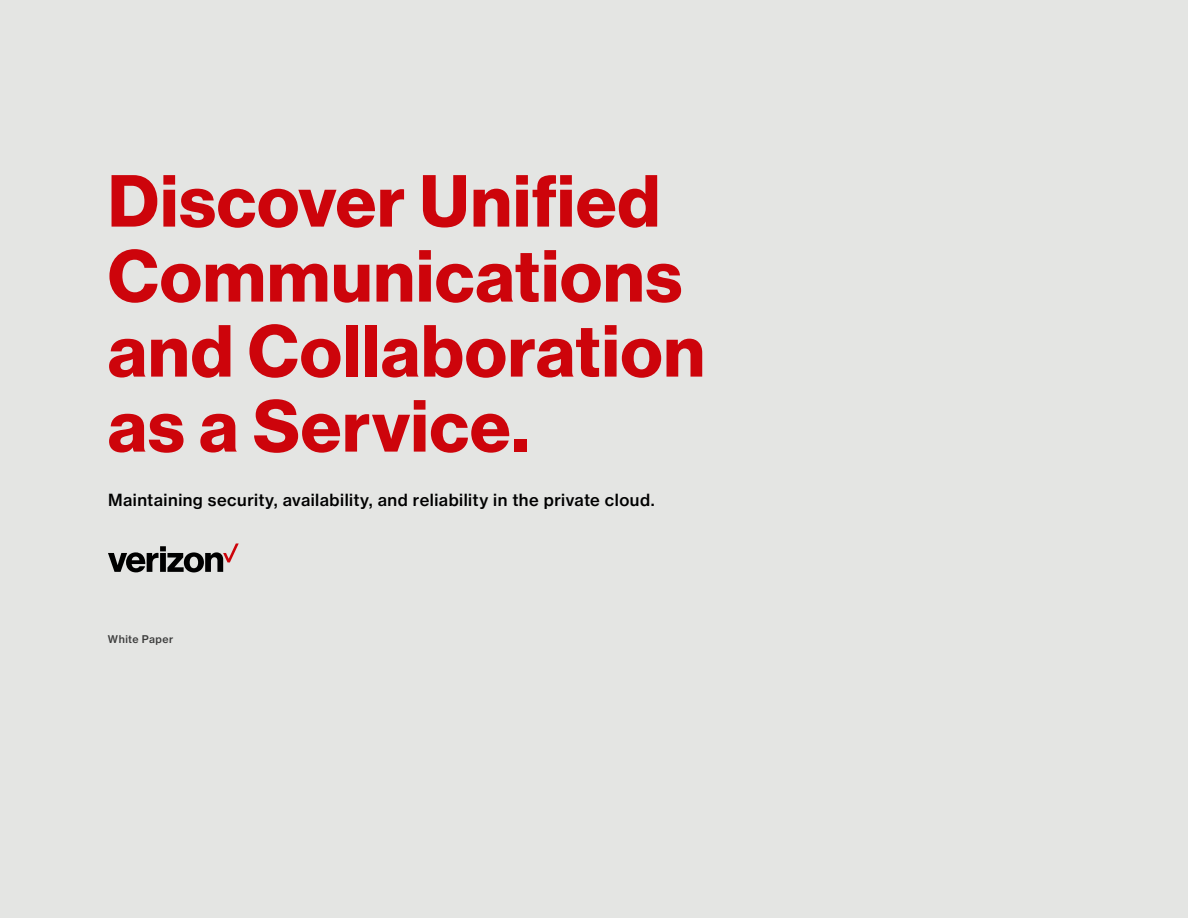
<style>
.page{position:relative;width:1188px;height:918px;background:#e4e5e3}
.page>*{position:absolute;margin:0;border:0;box-sizing:border-box;transform-origin:0 0}
.Headline_A{font:72px/75px "N Haas Grotesk DS Std 75 Bd";letter-spacing:.02em;color:#cd040b}
.Subhead_A{font:16.5px "N Haas Grotesk TX Std 65 Md";letter-spacing:.03em;color:#000}
.Subhead_B{font:10.5px "N Haas Grotesk TX Std 65 Md";letter-spacing:.045em;color:#3b3b3b}
</style>
<div class="page">
<svg style="left:108px;top:543px;width:131px;height:29px"></svg>
<p class="Headline_A" style="left:108px;top:165px;width:598px">Discover Unified<br>Communications and Collaboration as a Service.</p>
<p class="Subhead_A" style="left:108px;top:490px;width:548px">Maintaining security, availability, and reliability in the private cloud.</p>
<p class="Subhead_B" style="left:108px;top:633px;width:67px">White Paper</p>
</div>
